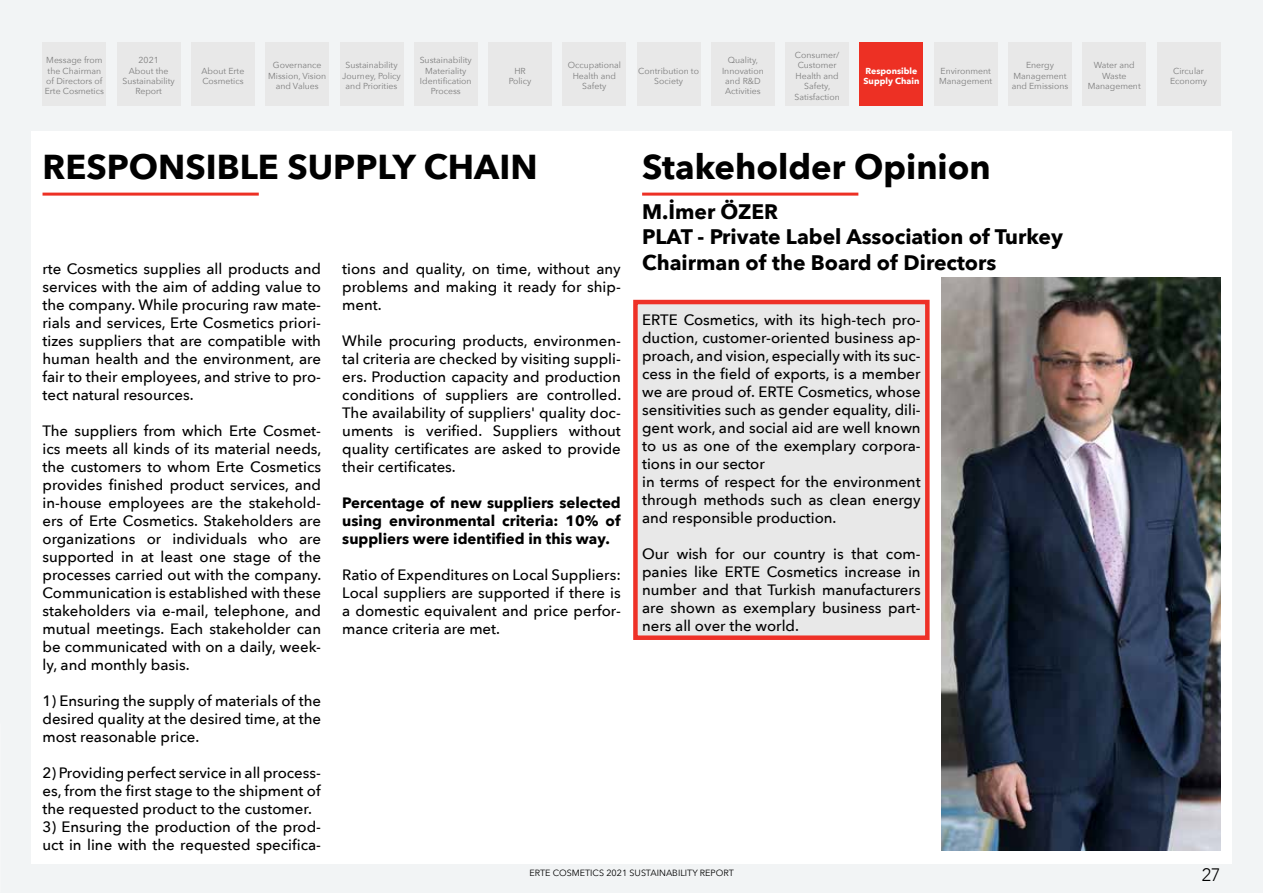
<style>
.page{position:relative;width:1263px;height:893px;background:#f2f4f5}
.page>*{position:absolute;margin:0;border:0;box-sizing:border-box;transform-origin:0 0}
.t1{font:700 34.5px "Avenir Next";color:#000}
.t2{font:700 21px/25.2px "Avenir Next";color:#000}
.t3{font:300 18px "Avenir";color:#000}
.t4{font:500 15px/18px "Avenir Next";color:#000;text-align:justify}
.t5{font:700 15px/18px "Avenir Next";color:#000;text-align:justify}
.t6{font:9px "Avenir Next";color:#000}
.t7{font:8.7px/10.5px "Avenir Next";color:#7d7d7d;text-align:center}
.t8{font:700 8.7px/10.5px "Avenir Next";color:#fff}
</style>
<div class="page">
<div style="left:31px;top:131px;width:1201px;height:733px;background:#fff"></div>
<hr style="left:43px;top:193px;width:216px;height:3px;background:#ed3024">
<hr style="left:642px;top:193px;width:216px;height:3px;background:#ed3024">
<img style="left:942px;top:277px;width:278px;height:573px">
<div style="left:633px;top:299px;width:297px;height:341px;background:#e8e8e8"></div>
<div style="left:43px;top:43px;width:63px;height:63px;background:#e8e8e8"></div>
<div style="left:117px;top:43px;width:64px;height:63px;background:#e8e8e8"></div>
<div style="left:191px;top:43px;width:64px;height:63px;background:#e8e8e8"></div>
<div style="left:265px;top:43px;width:64px;height:63px;background:#e8e8e8"></div>
<div style="left:340px;top:43px;width:63px;height:63px;background:#e8e8e8"></div>
<div style="left:414px;top:43px;width:64px;height:63px;background:#e8e8e8"></div>
<div style="left:488px;top:43px;width:64px;height:63px;background:#e8e8e8"></div>
<div style="left:562px;top:43px;width:64px;height:63px;background:#e8e8e8"></div>
<div style="left:637px;top:43px;width:63px;height:63px;background:#e8e8e8"></div>
<div style="left:711px;top:43px;width:64px;height:63px;background:#e8e8e8"></div>
<div style="left:785px;top:43px;width:64px;height:63px;background:#e8e8e8"></div>
<div style="left:859px;top:43px;width:64px;height:63px;background:#ed3024"></div>
<div style="left:934px;top:43px;width:64px;height:63px;background:#e8e8e8"></div>
<div style="left:1008px;top:43px;width:64px;height:63px;background:#e8e8e8"></div>
<div style="left:1082px;top:43px;width:64px;height:63px;background:#e8e8e8"></div>
<div style="left:1157px;top:43px;width:63px;height:63px;background:#e8e8e8"></div>
<p class="t7" style="left:45px;top:54px;width:61px">Message from the Chairman of Directors of<br>Erte Cosmetics</p>
<p class="t7" style="left:123px;top:54px;width:54px">2021<br>About the<br>Sustainability<br>Report</p>
<p class="t7" style="left:202px;top:65px;width:44px;text-align:left">About Erte<br>Cosmetics</p>
<p class="t7" style="left:268px;top:60px;width:60px">Governance<br>Mission, Vision and Values</p>
<p class="t7" style="left:342px;top:60px;width:60px">Sustainability<br>Journey, Policy and Priorities</p>
<p class="t7" style="left:420px;top:54px;width:54px">Sustainability<br>Materiality<br>Identification<br>Process</p>
<p class="t7" style="left:509px;top:65px;width:24px">HR<br>Policy</p>
<p class="t7" style="left:568px;top:60px;width:55px">Occupational<br>Health and<br>Safety</p>
<p class="t7" style="left:638px;top:65px;width:62px">Contribution to<br>Society</p>
<p class="t7" style="left:722px;top:54px;width:43px">Quality,<br>Innovation and R&amp;D<br>Activities</p>
<p class="t7" style="left:795px;top:49px;width:47px">Consumer/<br>Customer<br>Health and<br>Safety,<br>Satisfaction</p>
<p class="t8" style="left:863px;top:65px;width:57px">Responsible<br>Supply Chain</p>
<p class="t7" style="left:939px;top:65px;width:55px;text-align:left">Environment<br>Management</p>
<p class="t7" style="left:1012px;top:60px;width:58px">Energy<br>Management and Emissions</p>
<p class="t7" style="left:1088px;top:60px;width:55px">Water and<br>Waste<br>Management</p>
<p class="t7" style="left:1170px;top:65px;width:39px">Circular<br>Economy</p>
<h1 class="t1" style="left:43px;top:137px;width:497px">RESPONSIBLE SUPPLY CHAIN</h1>
<h1 class="t1" style="left:642px;top:137px;width:350px">Stakeholder Opinion</h1>
<h2 class="t2" style="left:642px;top:199px;width:422px">M.İmer ÖZER<br>PLAT - Private Label Association of Turkey<br>Chairman of the Board of Directors</h2>
<p class="t4" style="left:43px;top:260px;width:280px">rte Cosmetics supplies all products and services with the aim of adding value to the company. While procuring raw mate&shy;rials and services, Erte Cosmetics priori&shy;tizes suppliers that are compatible with human health and the environment, are fair to their employees, and strive to pro&shy;tect natural resources.</p>
<p class="t4" style="left:43px;top:422px;width:280px">The suppliers from which Erte Cosmet&shy;ics meets all kinds of its material needs, the customers to whom Erte Cosmetics provides finished product services, and in-house employees are the stakehold&shy;ers of Erte Cosmetics. Stakeholders are organizations or individuals who are supported in at least one stage of the processes carried out with the company.<br>Communication is established with these stakeholders via e-mail, telephone, and mutual meetings. Each stakeholder can be communicated with on a daily, week&shy;ly, and monthly basis.</p>
<p class="t4" style="left:43px;top:692px;width:280px">1) Ensuring the supply of materials of the desired quality at the desired time, at the most reasonable price.</p>
<p class="t4" style="left:43px;top:764px;width:280px">2) Providing perfect service in all process&shy;es, from the first stage to the shipment of the requested product to the customer.</p>
<p class="t4" style="left:43px;top:818px;width:280px">3) Ensuring the production of the prod&shy;uct in line with the requested specifica-</p>
<p class="t4" style="left:342px;top:260px;width:280px">tions and quality, on time, without any problems and making it ready for ship&shy;ment.</p>
<p class="t4" style="left:342px;top:332px;width:280px">While procuring products, environmen&shy;tal criteria are checked by visiting suppli&shy;ers. Production capacity and production conditions of suppliers are controlled.<br>The availability of suppliers' quality doc&shy;uments is verified. Suppliers without quality certificates are asked to provide their certificates.</p>
<p class="t5" style="left:342px;top:494px;width:280px">Percentage of new suppliers selected using environmental criteria: 10% of suppliers were identified in this way.</p>
<p class="t4" style="left:342px;top:566px;width:280px">Ratio of Expenditures on Local Suppliers:<br>Local suppliers are supported if there is a domestic equivalent and price perfor&shy;mance criteria are met.</p>
<p class="t4" style="left:642px;top:311px;width:280px;text-align:left">ERTE Cosmetics, with its high-tech pro&shy;duction, customer-oriented business ap&shy;proach, and vision, especially with its suc&shy;cess in the field of exports, is a member we are proud of. ERTE Cosmetics, whose sensitivities such as gender equality, dili&shy;gent work, and social aid are well known to us as one of the exemplary corpora&shy;tions in our sector<br>in terms of respect for the environment through methods such as clean energy and responsible production.</p>
<p class="t4" style="left:642px;top:545px;width:280px">Our wish for our country is that com&shy;panies like ERTE Cosmetics increase in number and that Turkish manufacturers are shown as exemplary business part&shy;ners all over the world.</p>
<p class="t6" style="left:529px;top:865px;width:206px">ERTE COSMETICS 2021 SUSTAINABILITY REPORT</p>
<p class="t3" style="left:1202px;top:864px;width:20px">27</p>
</div>
